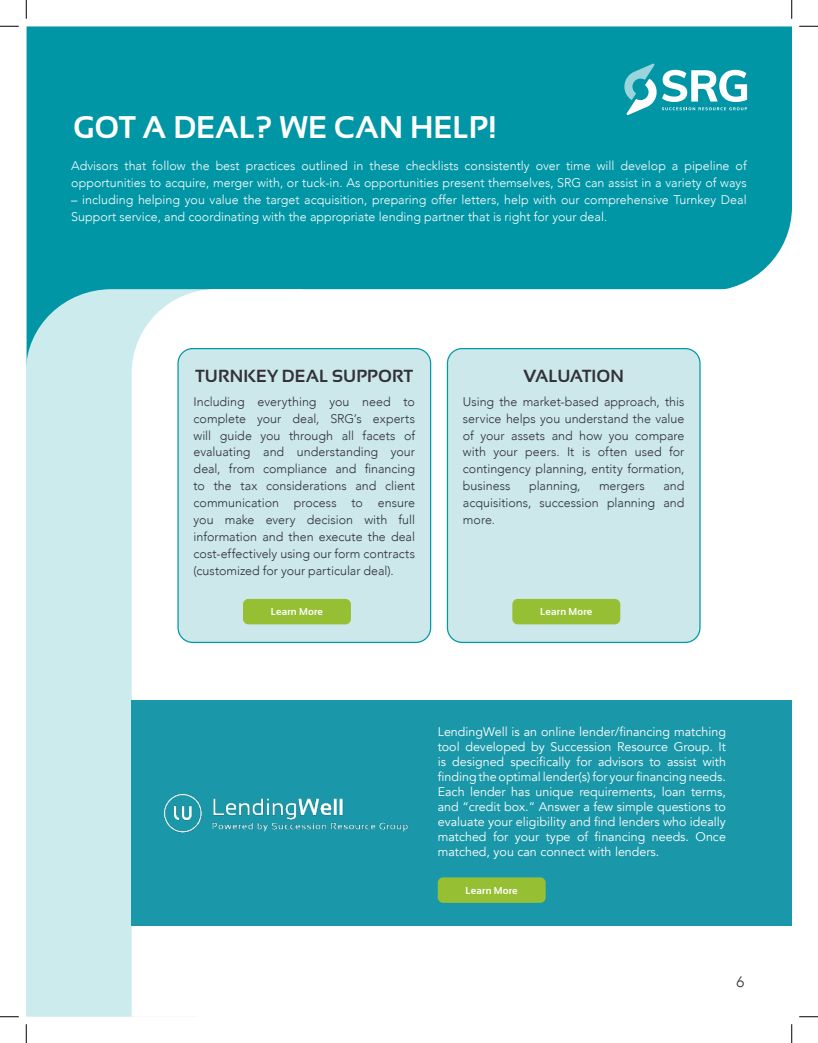
<style>
.page{position:relative;width:818px;height:1043px;background:#fff}
.page>*{position:absolute;margin:0;border:0;box-sizing:border-box;transform-origin:0 0}
.t1{font:700 31.25px "Sansation";color:#fff}
.t2{font:700 17.5px "Sansation";letter-spacing:.005em;color:#333038}
.t3{font:300 15.12px "Avenir";color:#333038}
.t4{font:300 12.5px/16.9px "Avenir";color:#312e37;text-align:justify}
.t5{font:300 12.5px/16.9px "Avenir";color:#fff}
.t6{font:12.5px/15px "Avenir";color:#fff;text-align:justify}
.t7{font:700 10px "Sansation";letter-spacing:.015em;color:#fff}
</style>
<div class="page">
<div style="left:27px;top:26px;width:764px;height:263px;background:#0096a6"></div>
<div style="left:26px;top:289px;width:106px;height:727px;background:#ccebed"></div>
<svg style="left:132px;top:289px;width:659px;height:637px"></svg>
<svg style="left:623px;top:64px;width:124px;height:51px"></svg>
<div style="left:178px;top:348px;width:252px;height:294px;background:#cce8eb;border-radius:15px"></div>
<div style="left:177px;top:348px;width:254px;height:295px;border:1px solid #0099a6;border-radius:15px"></div>
<div style="left:243px;top:599px;width:108px;height:25px;background:#96bf33;border-radius:5px"></div>
<div style="left:447px;top:348px;width:253px;height:294px;background:#cce8eb;border-radius:15px"></div>
<div style="left:447px;top:348px;width:253px;height:295px;border:1px solid #0099a6;border-radius:15px"></div>
<div style="left:512px;top:599px;width:108px;height:25px;background:#96bf33;border-radius:5px"></div>
<div style="left:132px;top:700px;width:659px;height:225px;background:#1a97a8"></div>
<img style="left:164px;top:794px;width:244px;height:38px">
<div style="left:437px;top:877px;width:108px;height:25px;background:#96bf33;border-radius:5px"></div>
<svg style="left:0;top:25px;width:19px;height:2px"></svg>
<svg style="left:799px;top:25px;width:19px;height:2px"></svg>
<svg style="left:0;top:1016px;width:19px;height:1px"></svg>
<svg style="left:799px;top:1016px;width:19px;height:1px"></svg>
<svg style="left:25px;top:0;width:2px;height:19px"></svg>
<svg style="left:25px;top:1024px;width:2px;height:18px"></svg>
<svg style="left:791px;top:0;width:1px;height:19px"></svg>
<svg style="left:791px;top:1024px;width:1px;height:18px"></svg>
<p class="t1" style="left:73px;top:110px;width:425px">GOT A DEAL? WE CAN HELP!</p>
<p class="t5" style="left:71px;top:158px;width:677px">Advisors that follow the best practices outlined in these checklists consistently over time will develop a pipeline of opportunities to acquire, merger with, or tuck-in. As opportunities present themselves, SRG can assist in a variety of ways</p>
<p class="t5" style="left:71px;top:191px;width:676px">– including helping you value the target acquisition, preparing offer letters, help with our comprehensive Turnkey Deal<br>Support service, and coordinating with the appropriate lending partner that is right for your deal.</p>
<p class="t2" style="left:195px;top:366px;width:219px">TURNKEY DEAL SUPPORT</p>
<p class="t4" style="left:193px;top:393px;width:223px">Including everything you need to complete your deal, SRG’s experts will guide you through all facets of evaluating and understanding your deal, from compliance and financing to the tax considerations and client communication process to ensure you make every decision with full information and then execute the deal cost-effectively using our form contracts (customized for your particular deal).</p>
<p class="t7" style="left:271px;top:606px;width:54px">Learn More</p>
<p class="t2" style="left:523px;top:366px;width:102px">VALUATION</p>
<p class="t4" style="left:463px;top:393px;width:223px">Using the market-based approach, this service helps you understand the value of your assets and how you compare with your peers. It is often used for contingency planning, entity formation, business</p>
<p class="t4" style="left:463px;top:477px;width:223px;text-indent:200px">and acquisitions, succession planning and more.</p>
<p class="t4" style="left:529px;top:477px;width:53px">planning,</p>
<p class="t4" style="left:599px;top:477px;width:47px">mergers</p>
<p class="t7" style="left:540px;top:606px;width:54px">Learn More</p>
<p class="t6" style="left:437px;top:724px;width:290px">LendingWell is an online lender/financing matching tool developed by Succession Resource Group. It is designed specifically for advisors to assist with finding the optimal lender(s) for your financing needs.<br>Each lender has unique requirements, loan terms, and “credit box.” Answer a few simple questions to evaluate your eligibility and find lenders who ideally matched for your type of financing needs. Once matched, you can connect with lenders.</p>
<p class="t7" style="left:465px;top:884px;width:54px">Learn More</p>
<p class="t3" style="left:736px;top:972px;width:9px">6</p>
</div>
